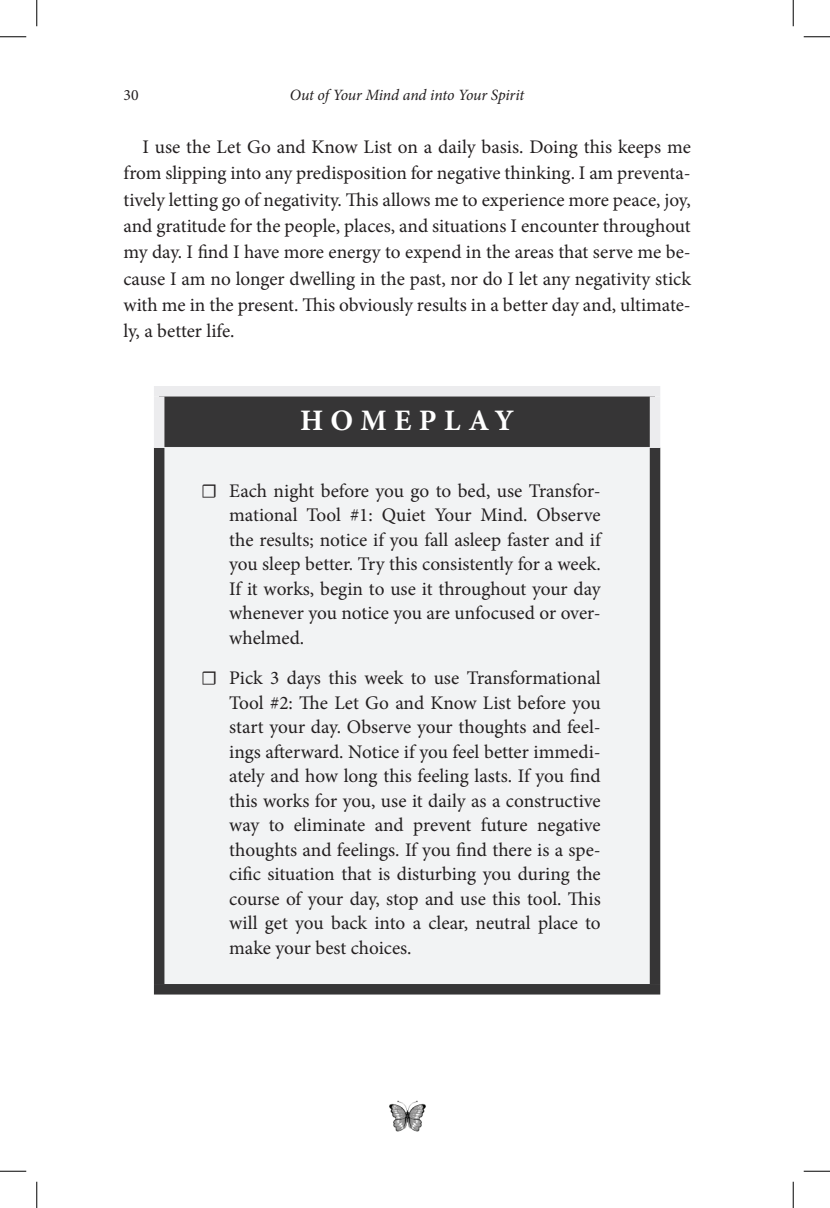
<style>
.page{position:relative;width:830px;height:1208px;background:#fff}
.page>*{position:absolute;margin:0;border:0;box-sizing:border-box;transform-origin:0 0}
.t1{font:700 29.75px "Minion Pro";color:#fff}
.t2{font:19.25px/24.5px "Minion Pro";letter-spacing:.005em;color:#231f20;text-align:justify}
.t3{font:italic 15.75px "Minion Pro";letter-spacing:-.015em;color:#231f20}
.t4{font:15.75px "Minion Pro";color:#231f20}
</style>
<div class="page">
<img style="left:389px;top:1100px;width:37px;height:31px">
<div style="left:159px;top:391px;width:496px;height:56px;background:#363536"></div>
<div style="left:159px;top:447px;width:496px;height:542px;background:#f2f3f4"></div>
<div style="left:154px;top:448px;width:10px;height:536px;background:#363536"></div>
<div style="left:649px;top:448px;width:11px;height:536px;background:#363536"></div>
<div style="left:154px;top:984px;width:506px;height:10px;background:#363536"></div>
<div style="left:154px;top:386px;width:506px;height:10px;background:#ececee"></div>
<div style="left:154px;top:396px;width:10px;height:51px;background:#ececee"></div>
<div style="left:649px;top:396px;width:11px;height:51px;background:#ececee"></div>
<hr style="left:154px;top:447px;width:506px;height:1px;background:#ececee">
<svg style="left:0;top:36px;width:26px;height:1px"></svg>
<svg style="left:803px;top:36px;width:27px;height:1px"></svg>
<svg style="left:0;top:1170px;width:26px;height:1px"></svg>
<svg style="left:803px;top:1170px;width:27px;height:1px"></svg>
<svg style="left:36px;top:0;width:1px;height:26px"></svg>
<svg style="left:36px;top:1181px;width:1px;height:27px"></svg>
<svg style="left:792px;top:0;width:1px;height:26px"></svg>
<svg style="left:792px;top:1181px;width:1px;height:27px"></svg>
<p class="t4" style="left:123px;top:84px;width:17px">30</p>
<p class="t3" style="left:290px;top:84px;width:236px">Out of Your Mind and into Your Spirit</p>
<p class="t2" style="left:123px;top:134px;width:569px;line-height:26.2px;text-indent:19px">I use the Let Go and Know List on a daily basis. Doing this keeps me from slipping into any predisposition for negative thinking. I am preventa&shy;tively letting go of negativity. This allows me to experience more peace, joy, and gratitude for the people, places, and situations I encounter throughout my day. I find I have more energy to expend in the areas that serve me be&shy;cause I am no longer dwelling in the past, nor do I let any negativity stick with me in the present. This obviously results in a better day and, ultimate&shy;ly, a better life.</p>
<h1 class="t1" style="left:300px;top:400px;width:29px">HOME</h1>
<h1 class="t1" style="left:419px;top:400px;width:50px">PLAY</h1>
<p class="t2" style="left:229px;top:478px;width:375px;text-indent:-28px">☐ Each night before you go to bed, use Transfor&shy;mational Tool #1: Quiet Your Mind. Observe the results; notice if you fall asleep faster and if you sleep better. Try this consistently for a week.<br>If it works, begin to use it throughout your day whenever you notice you are unfocused or over&shy;whelmed.</p>
<p class="t2" style="left:229px;top:666px;width:373px;text-indent:-28px">☐ Pick 3 days this week to use Transformational Tool #2: The Let Go and Know List before you start your day. Observe your thoughts and feel&shy;ings afterward. Notice if you feel better immedi&shy;ately and how long this feeling lasts. If you find this works for you, use it daily as a constructive way to eliminate and prevent future negative thoughts and feelings. If you find there is a spe&shy;cific situation that is disturbing you during the course of your day, stop and use this tool. This will get you back into a clear, neutral place to make your best choices.</p>
</div>
